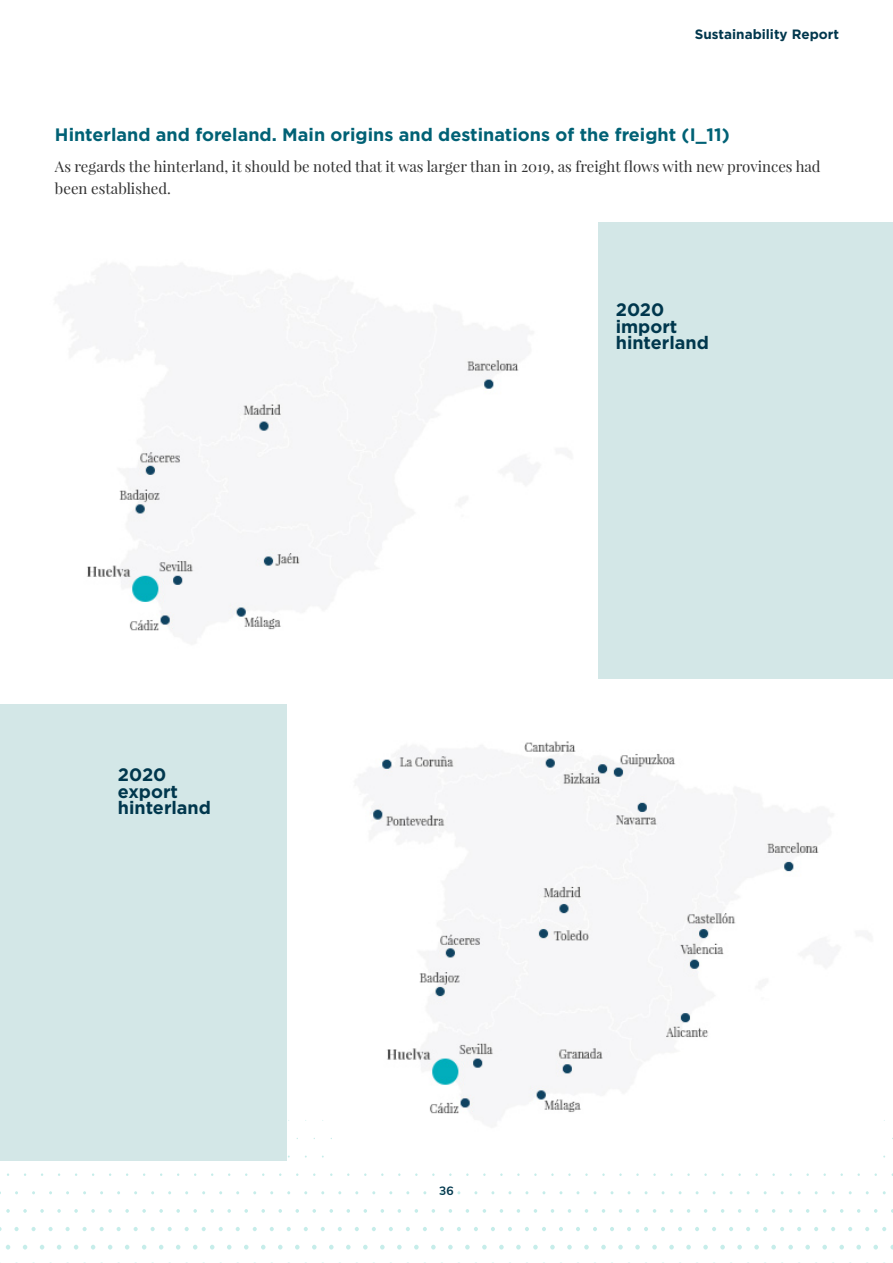
<style>
.page{position:relative;width:893px;height:1263px;background:#fff}
.page>*{position:absolute;margin:0;border:0;box-sizing:border-box;transform-origin:0 0}
.t1{font:700 18px "Gotham Pro";color:#006175}
.t2{font:700 18px/16.5px "Gotham Pro";color:#00374d}
.t3{font:15px/22.5px "Playfair Display";color:#313131}
.t4{font:700 13.5px "Gotham Pro";color:#00374d}
.t5{font:700 12px "Mulish";color:#00374d}
</style>
<div class="page">
<svg style="left:6px;top:1209px;width:4px;height:4px"></svg>
<svg style="left:23px;top:1209px;width:4px;height:4px"></svg>
<svg style="left:40px;top:1209px;width:4px;height:4px"></svg>
<svg style="left:57px;top:1209px;width:4px;height:4px"></svg>
<svg style="left:74px;top:1209px;width:4px;height:4px"></svg>
<svg style="left:91px;top:1209px;width:4px;height:4px"></svg>
<svg style="left:108px;top:1209px;width:4px;height:4px"></svg>
<svg style="left:125px;top:1209px;width:4px;height:4px"></svg>
<svg style="left:142px;top:1209px;width:4px;height:4px"></svg>
<svg style="left:159px;top:1209px;width:4px;height:4px"></svg>
<svg style="left:176px;top:1209px;width:4px;height:4px"></svg>
<svg style="left:193px;top:1209px;width:4px;height:4px"></svg>
<svg style="left:210px;top:1209px;width:4px;height:4px"></svg>
<svg style="left:227px;top:1209px;width:4px;height:4px"></svg>
<svg style="left:244px;top:1209px;width:4px;height:4px"></svg>
<svg style="left:261px;top:1209px;width:4px;height:4px"></svg>
<svg style="left:278px;top:1209px;width:4px;height:4px"></svg>
<svg style="left:296px;top:1209px;width:3px;height:4px"></svg>
<svg style="left:313px;top:1209px;width:3px;height:4px"></svg>
<svg style="left:330px;top:1209px;width:3px;height:4px"></svg>
<svg style="left:347px;top:1209px;width:3px;height:4px"></svg>
<svg style="left:364px;top:1209px;width:3px;height:4px"></svg>
<svg style="left:381px;top:1209px;width:3px;height:4px"></svg>
<svg style="left:398px;top:1209px;width:3px;height:4px"></svg>
<svg style="left:415px;top:1209px;width:3px;height:4px"></svg>
<svg style="left:432px;top:1209px;width:3px;height:4px"></svg>
<svg style="left:449px;top:1209px;width:3px;height:4px"></svg>
<svg style="left:466px;top:1209px;width:3px;height:4px"></svg>
<svg style="left:483px;top:1209px;width:3px;height:4px"></svg>
<svg style="left:500px;top:1209px;width:3px;height:4px"></svg>
<svg style="left:517px;top:1209px;width:3px;height:4px"></svg>
<svg style="left:534px;top:1209px;width:3px;height:4px"></svg>
<svg style="left:551px;top:1209px;width:3px;height:4px"></svg>
<svg style="left:568px;top:1209px;width:3px;height:4px"></svg>
<svg style="left:585px;top:1209px;width:3px;height:4px"></svg>
<svg style="left:602px;top:1209px;width:3px;height:4px"></svg>
<svg style="left:619px;top:1209px;width:3px;height:4px"></svg>
<svg style="left:636px;top:1209px;width:3px;height:4px"></svg>
<svg style="left:653px;top:1209px;width:3px;height:4px"></svg>
<svg style="left:670px;top:1209px;width:3px;height:4px"></svg>
<svg style="left:687px;top:1209px;width:3px;height:4px"></svg>
<svg style="left:704px;top:1209px;width:3px;height:4px"></svg>
<svg style="left:721px;top:1209px;width:3px;height:4px"></svg>
<svg style="left:738px;top:1209px;width:3px;height:4px"></svg>
<svg style="left:755px;top:1209px;width:3px;height:4px"></svg>
<svg style="left:772px;top:1209px;width:3px;height:4px"></svg>
<svg style="left:789px;top:1209px;width:3px;height:4px"></svg>
<svg style="left:806px;top:1209px;width:3px;height:4px"></svg>
<svg style="left:823px;top:1209px;width:3px;height:4px"></svg>
<svg style="left:840px;top:1209px;width:3px;height:4px"></svg>
<svg style="left:857px;top:1209px;width:3px;height:4px"></svg>
<svg style="left:874px;top:1209px;width:3px;height:4px"></svg>
<svg style="left:15px;top:1227px;width:4px;height:4px"></svg>
<svg style="left:32px;top:1227px;width:4px;height:4px"></svg>
<svg style="left:49px;top:1227px;width:4px;height:4px"></svg>
<svg style="left:66px;top:1227px;width:4px;height:4px"></svg>
<svg style="left:83px;top:1227px;width:4px;height:4px"></svg>
<svg style="left:100px;top:1227px;width:4px;height:4px"></svg>
<svg style="left:117px;top:1227px;width:4px;height:4px"></svg>
<svg style="left:134px;top:1227px;width:4px;height:4px"></svg>
<svg style="left:151px;top:1227px;width:4px;height:4px"></svg>
<svg style="left:168px;top:1227px;width:4px;height:4px"></svg>
<svg style="left:185px;top:1227px;width:4px;height:4px"></svg>
<svg style="left:202px;top:1227px;width:4px;height:4px"></svg>
<svg style="left:219px;top:1227px;width:4px;height:4px"></svg>
<svg style="left:236px;top:1227px;width:4px;height:4px"></svg>
<svg style="left:253px;top:1227px;width:4px;height:4px"></svg>
<svg style="left:270px;top:1227px;width:4px;height:4px"></svg>
<svg style="left:287px;top:1227px;width:4px;height:4px"></svg>
<svg style="left:304px;top:1227px;width:4px;height:4px"></svg>
<svg style="left:321px;top:1227px;width:4px;height:4px"></svg>
<svg style="left:338px;top:1227px;width:4px;height:4px"></svg>
<svg style="left:355px;top:1227px;width:4px;height:4px"></svg>
<svg style="left:372px;top:1227px;width:4px;height:4px"></svg>
<svg style="left:389px;top:1227px;width:4px;height:4px"></svg>
<svg style="left:406px;top:1227px;width:4px;height:4px"></svg>
<svg style="left:423px;top:1227px;width:4px;height:4px"></svg>
<svg style="left:440px;top:1227px;width:4px;height:4px"></svg>
<svg style="left:457px;top:1227px;width:4px;height:4px"></svg>
<svg style="left:474px;top:1227px;width:4px;height:4px"></svg>
<svg style="left:491px;top:1227px;width:4px;height:4px"></svg>
<svg style="left:508px;top:1227px;width:4px;height:4px"></svg>
<svg style="left:525px;top:1227px;width:4px;height:4px"></svg>
<svg style="left:542px;top:1227px;width:4px;height:4px"></svg>
<svg style="left:559px;top:1227px;width:4px;height:4px"></svg>
<svg style="left:576px;top:1227px;width:4px;height:4px"></svg>
<svg style="left:593px;top:1227px;width:4px;height:4px"></svg>
<svg style="left:610px;top:1227px;width:4px;height:4px"></svg>
<svg style="left:627px;top:1227px;width:4px;height:4px"></svg>
<svg style="left:644px;top:1227px;width:4px;height:4px"></svg>
<svg style="left:661px;top:1227px;width:4px;height:4px"></svg>
<svg style="left:678px;top:1227px;width:4px;height:4px"></svg>
<svg style="left:695px;top:1227px;width:4px;height:4px"></svg>
<svg style="left:712px;top:1227px;width:4px;height:4px"></svg>
<svg style="left:729px;top:1227px;width:4px;height:4px"></svg>
<svg style="left:746px;top:1227px;width:4px;height:4px"></svg>
<svg style="left:763px;top:1227px;width:4px;height:4px"></svg>
<svg style="left:780px;top:1227px;width:4px;height:4px"></svg>
<svg style="left:797px;top:1227px;width:4px;height:4px"></svg>
<svg style="left:814px;top:1227px;width:4px;height:4px"></svg>
<svg style="left:831px;top:1227px;width:4px;height:4px"></svg>
<svg style="left:848px;top:1227px;width:4px;height:4px"></svg>
<svg style="left:865px;top:1227px;width:4px;height:4px"></svg>
<svg style="left:882px;top:1227px;width:4px;height:4px"></svg>
<svg style="left:6px;top:1245px;width:4px;height:4px"></svg>
<svg style="left:23px;top:1245px;width:4px;height:4px"></svg>
<svg style="left:40px;top:1245px;width:4px;height:4px"></svg>
<svg style="left:57px;top:1245px;width:4px;height:4px"></svg>
<svg style="left:74px;top:1245px;width:4px;height:4px"></svg>
<svg style="left:91px;top:1245px;width:4px;height:4px"></svg>
<svg style="left:108px;top:1245px;width:4px;height:4px"></svg>
<svg style="left:125px;top:1245px;width:4px;height:4px"></svg>
<svg style="left:142px;top:1245px;width:4px;height:4px"></svg>
<svg style="left:159px;top:1245px;width:4px;height:4px"></svg>
<svg style="left:176px;top:1245px;width:4px;height:4px"></svg>
<svg style="left:193px;top:1245px;width:4px;height:4px"></svg>
<svg style="left:210px;top:1245px;width:4px;height:4px"></svg>
<svg style="left:227px;top:1245px;width:4px;height:4px"></svg>
<svg style="left:244px;top:1245px;width:4px;height:4px"></svg>
<svg style="left:261px;top:1245px;width:4px;height:4px"></svg>
<svg style="left:278px;top:1245px;width:5px;height:4px"></svg>
<svg style="left:295px;top:1245px;width:5px;height:4px"></svg>
<svg style="left:312px;top:1245px;width:5px;height:4px"></svg>
<svg style="left:329px;top:1245px;width:5px;height:4px"></svg>
<svg style="left:346px;top:1245px;width:5px;height:4px"></svg>
<svg style="left:363px;top:1245px;width:5px;height:4px"></svg>
<svg style="left:380px;top:1245px;width:5px;height:4px"></svg>
<svg style="left:397px;top:1245px;width:5px;height:4px"></svg>
<svg style="left:414px;top:1245px;width:5px;height:4px"></svg>
<svg style="left:431px;top:1245px;width:5px;height:4px"></svg>
<svg style="left:448px;top:1245px;width:5px;height:4px"></svg>
<svg style="left:465px;top:1245px;width:5px;height:4px"></svg>
<svg style="left:482px;top:1245px;width:5px;height:4px"></svg>
<svg style="left:499px;top:1245px;width:5px;height:4px"></svg>
<svg style="left:516px;top:1245px;width:5px;height:4px"></svg>
<svg style="left:533px;top:1245px;width:5px;height:4px"></svg>
<svg style="left:550px;top:1245px;width:5px;height:4px"></svg>
<svg style="left:567px;top:1245px;width:5px;height:4px"></svg>
<svg style="left:584px;top:1245px;width:5px;height:4px"></svg>
<svg style="left:601px;top:1245px;width:5px;height:4px"></svg>
<svg style="left:618px;top:1245px;width:5px;height:4px"></svg>
<svg style="left:635px;top:1245px;width:5px;height:4px"></svg>
<svg style="left:652px;top:1245px;width:5px;height:4px"></svg>
<svg style="left:669px;top:1245px;width:5px;height:4px"></svg>
<svg style="left:686px;top:1245px;width:5px;height:4px"></svg>
<svg style="left:703px;top:1245px;width:5px;height:4px"></svg>
<svg style="left:720px;top:1245px;width:5px;height:4px"></svg>
<svg style="left:737px;top:1245px;width:5px;height:4px"></svg>
<svg style="left:754px;top:1245px;width:5px;height:4px"></svg>
<svg style="left:771px;top:1245px;width:5px;height:4px"></svg>
<svg style="left:788px;top:1245px;width:5px;height:4px"></svg>
<svg style="left:805px;top:1245px;width:5px;height:4px"></svg>
<svg style="left:822px;top:1245px;width:5px;height:4px"></svg>
<svg style="left:839px;top:1245px;width:5px;height:4px"></svg>
<svg style="left:856px;top:1245px;width:5px;height:4px"></svg>
<svg style="left:873px;top:1245px;width:5px;height:4px"></svg>
<div style="left:599px;top:222px;width:294px;height:457px;background:#d3e7e7"></div>
<div style="left:0;top:704px;width:287px;height:457px;background:#d3e7e7"></div>
<img style="left:360px;top:741px;width:459px;height:373px">
<img style="left:85px;top:278px;width:434px;height:353px">
<p class="t4" style="left:695px;top:26px;width:146px">Sustainability Report</p>
<p class="t1" style="left:55px;top:124px;width:676px">Hinterland and foreland. Main origins and destinations of the freight (I_11)</p>
<p class="t3" style="left:55px;top:155px;width:767px">As regards the hinterland, it should be noted that it was larger than in 2019, as freight flows with new provinces had been established.</p>
<p class="t2" style="left:118px;top:766px;width:95px">2020 export hinterland</p>
<p class="t2" style="left:616px;top:301px;width:95px">2020 import hinterland</p>
<p class="t5" style="left:439px;top:1182px;width:16px">36</p>
</div>
